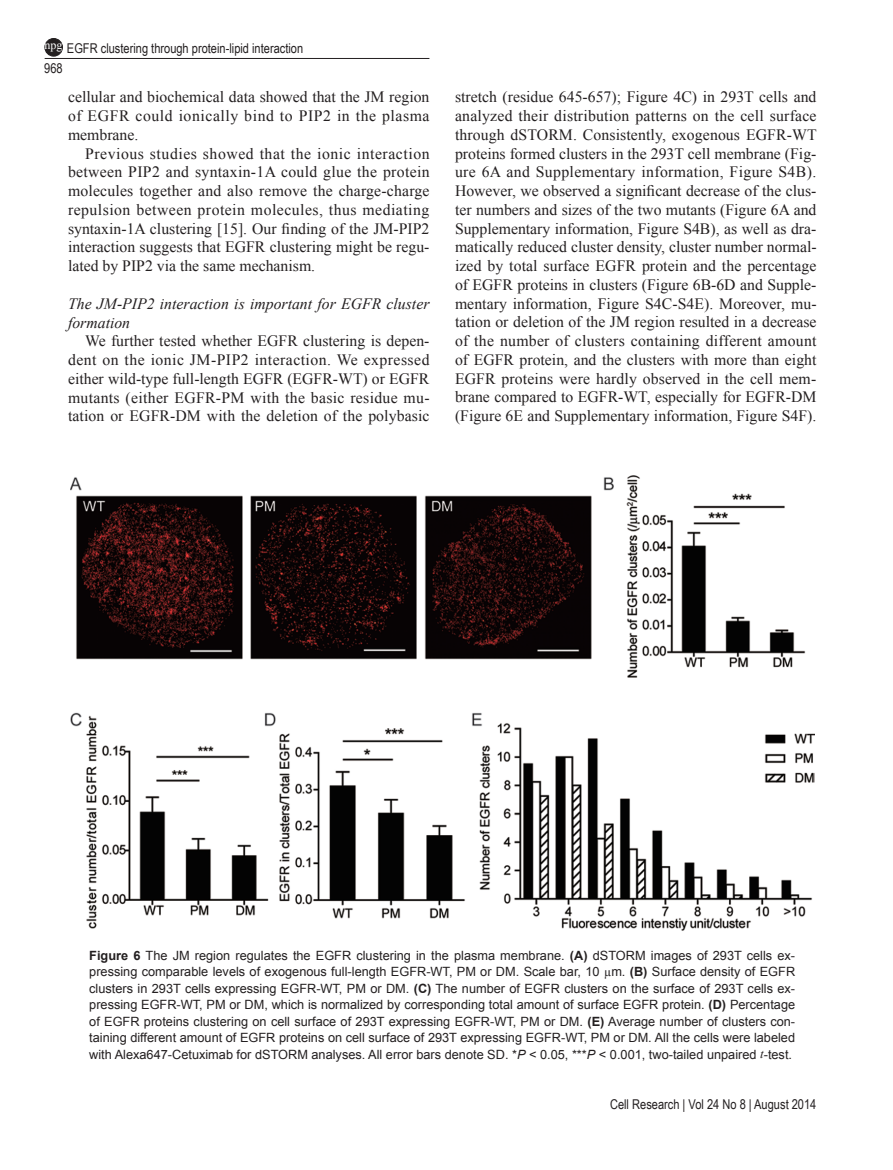
<style>
.page{position:relative;width:893px;height:1170px;background:#fff}
.page>*{position:absolute;margin:0;border:0;box-sizing:border-box;transform-origin:0 0}
.t1{font:15.75px/18.8px "Times New Roman";letter-spacing:.005em;color:#231f20;text-align:justify}
.t2{font:15.75px/18.8px "Times New Roman PS Italic MT2";color:#231f20}
.t3{font:15.75px "Times New Roman PSMT2";color:#231f20}
.t4{font:13.5px "Arial Narrow";color:#231f20}
.t5{font:12.75px/16.5px "Arial";color:#231f20;text-align:justify}
.t6{font:12px "Times New Roman";color:#fff}
.s1{font-family:"Times New Roman PSMT2"}
.s2{font-family:"Times New Roman"}
.s3{font-weight:700}
.s4{font-style:italic}
.s5{font-family:"Arial MT2"}
.s6{font-family:"Times New Roman PS Italic MT2"}
</style>
<div class="page">
<hr style="left:45px;top:58px;width:384px;height:1px;background:#231f20">
<div style="left:45px;top:38px;width:17px;height:18px;background:#231f20;border-radius:50%"></div>
<div style="left:45px;top:38px;width:18px;height:18px;border:1px solid #231f20;border-radius:50%"></div>
<img style="left:70px;top:475px;width:744px;height:455px">
<p class="t4" style="left:67px;top:39px;width:238px">EGFR clustering through protein-lipid interaction</p>
<p class="t6" style="left:45px;top:37px;width:20px">npg</p>
<p class="t4" style="left:44px;top:58px;width:20px">968</p>
<p class="t1" style="left:68px;top:87px;width:363px">cellular and biochemical data showed that the JM region of EGFR could ionically bind to PIP2 in the plasma membrane.</p>
<p class="t1" style="left:68px;top:144px;width:363px;text-indent:17px">Previous studies showed that the ionic interaction between PIP2 and syntaxin-1A could glue the protein molecules together and also remove the charge-charge repulsion between protein molecules, thus mediating syntaxin-1A clustering [15]<span class="s1">. Our finding of the JM-PIP2 </span>interaction suggests that EGFR clustering might be regu&shy;lated by PIP2 via the same mechanism.</p>
<p class="t2" style="left:68px;top:294px;width:363px">The JM-PIP2 interaction is important for EGFR cluster formation</p>
<p class="t1" style="left:68px;top:331px;width:363px;text-indent:17px">We further tested whether EGFR clustering is depen&shy;dent on the ionic JM-PIP2 interaction. We expressed either wild-type full-length EGFR (EGFR-WT) or EGFR mutants (either EGFR-PM with the basic residue mu&shy;tation or EGFR-DM with the deletion of the polybasic</p>
<p class="t1" style="left:455px;top:87px;width:363px">stretch (residue 645-657); Figure 4C) in 293T cells and analyzed their distribution patterns on the cell surface through dSTORM. Consistently, exogenous EGFR-WT proteins formed clusters in the 293T cell membrane (Fig&shy;ure 6A and Supplementary information, Figure S4B).</p>
<p class="t3" style="left:455px;top:180px;width:363px">However, we observed a significant decrease of the clus<span class="s2">-</span></p>
<p class="t1" style="left:455px;top:200px;width:363px">ter numbers and sizes of the two mutants (Figure 6A and Supplementary information, Figure S4B), as well as dra&shy;matically reduced cluster density, cluster number normal&shy;ized by total surface EGFR protein and the percentage of EGFR proteins in clusters (Figure 6B-6D and Supple&shy;mentary information, Figure S4C-S4E). Moreover, mu&shy;tation or deletion of the JM region resulted in a decrease of the number of clusters containing different amount of EGFR protein, and the clusters with more than eight EGFR proteins were hardly observed in the cell mem&shy;brane compared to EGFR-WT, especially for EGFR-DM (Figure 6E and Supplementary information, Figure S4F).</p>
<p class="t5" style="left:89px;top:946px;width:707px"><span class="s3">Figure 6</span> The JM region regulates the EGFR clustering in the plasma membrane. <span class="s3">(A)</span> dSTORM images of 293T cells ex&shy;pressing comparable levels of exogenous full-length EGFR-WT, PM or DM. Scale bar, 10 <span class="s2">µ</span>m. <span class="s3">(B)</span> Surface density of EGFR clusters in 293T cells expressing EGFR-WT, PM or DM. <span class="s3">(C)</span> The number of EGFR clusters on the surface of 293T cells ex&shy;pressing EGFR-WT, PM or DM, which is normalized by corresponding total amount of surface EGFR protein. <span class="s3">(D)</span> Percentage of EGFR proteins clustering on cell surface of 293T expressing EGFR-WT, PM or DM. <span class="s3">(E)</span> Average number of clusters con&shy;taining different amount of EGFR proteins on cell surface of 293T expressing EGFR-WT, PM or DM. All the cells were labeled with Alexa647-Cetuximab for dSTORM analyses. All error bars denote SD. *<span class="s4">P</span> <span class="s5">&lt; 0.05, ***</span><span class="s4">P</span> &lt; 0.001, two-tailed unpaired <span class="s6">t</span>-test.</p>
<p class="t4" style="left:610px;top:1094px;width:208px">Cell Research | Vol 24 No 8 | August 2014</p>
</div>
